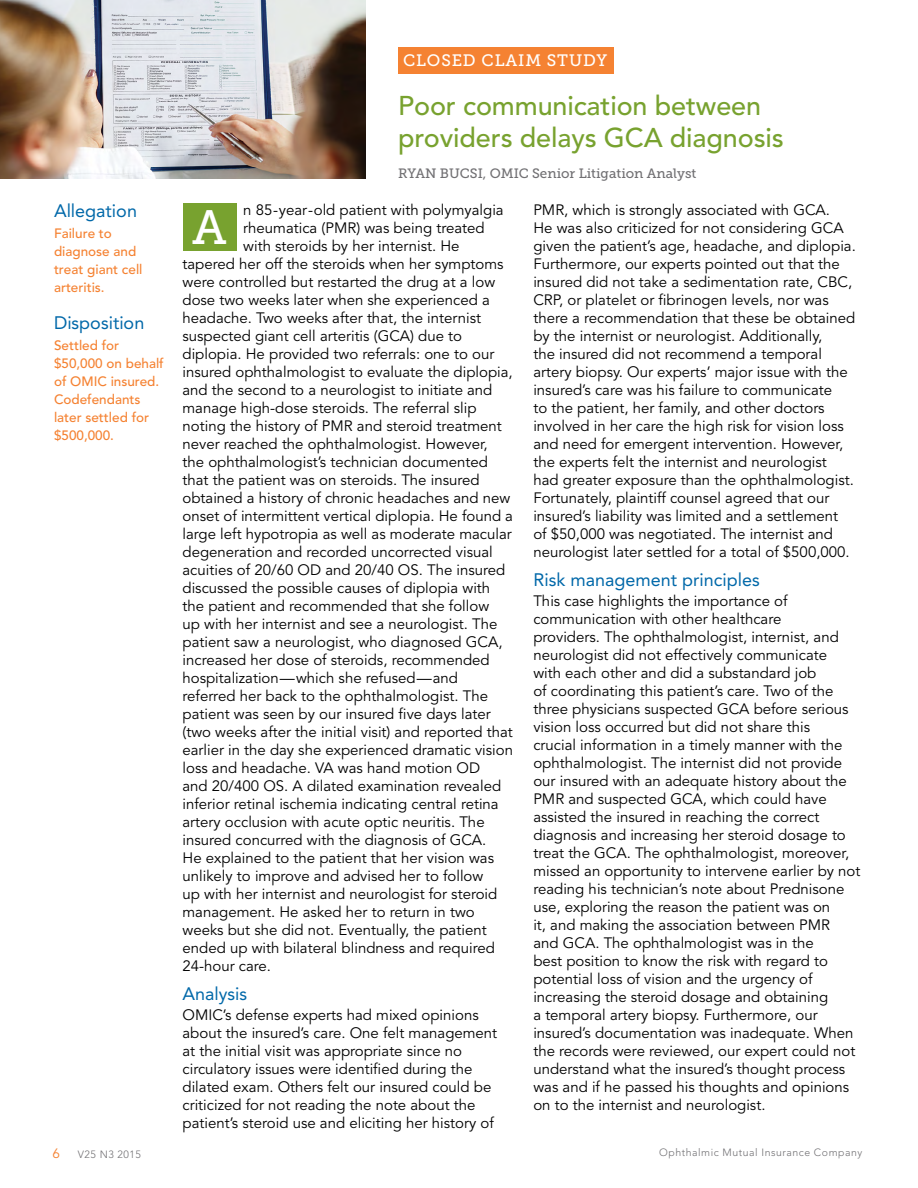
<style>
.page{position:relative;width:918px;height:1188px;background:#fff}
.page>*{position:absolute;margin:0;border:0;box-sizing:border-box;transform-origin:0 0}
.t1{font:48px "Museo Slab 500";color:#fff}
.t2{font:500 27px/31.5px "Avenir LT Std";letter-spacing:-.005em;color:#78a22f}
.t3{font:18px "Avenir LT Std";color:#0068a9}
.t4{font:16.5px "Museo Slab 500";letter-spacing:.05em;color:#fff}
.t5{font:15px/18px "Avenir LT Std";color:#000}
.t6{font:500 13.5px/18px "Avenir LT Std";color:#f58232}
.t7{font:13.5px "Museo Slab 500";color:#717073}
.t8{font:13.5px "Avenir LT Std";color:#f58232}
.t9{font:300 10.5px "Avenir LT Std";letter-spacing:.05em;color:#717073}
</style>
<div class="page">
<div style="left:398px;top:47px;width:216px;height:27px;background:#f58232"></div>
<div style="left:183px;top:203px;width:54px;height:47px;background:#78a22f"></div>
<img style="left:0;top:0;width:365px;height:178px">
<p class="t3" style="left:54px;top:200px;width:85px">Allegation</p>
<p class="t6" style="left:54px;top:224px;width:90px">Failure to diagnose and treat giant cell arteritis.</p>
<p class="t3" style="left:54px;top:312px;width:92px">Disposition</p>
<p class="t6" style="left:54px;top:336px;width:111px">Settled for $50,000 on behalf of OMIC insured.<br>Codefendants later settled for $500,000.</p>
<p class="t4" style="left:403px;top:51px;width:206px">CLOSED CLAIM STUDY</p>
<h2 class="t2" style="left:398px;top:91px;width:387px">Poor communication between providers delays GCA diagnosis</h2>
<p class="t7" style="left:398px;top:166px;width:300px">RYAN BUCSI, OMIC Senior Litigation Analyst</p>
<p class="t5" style="left:243px;top:201px;width:262px">n 85-year-old patient with polymyalgia</p>
<p class="t5" style="left:243px;top:219px;width:243px">rheumatica (PMR) was being treated</p>
<p class="t5" style="left:243px;top:237px;width:218px">with steroids by her internist. He</p>
<p class="t5" style="left:183px;top:255px;width:323px">tapered her off the steroids when her symptoms</p>
<p class="t5" style="left:183px;top:273px;width:314px">were controlled but restarted the drug at a low</p>
<p class="t5" style="left:183px;top:291px;width:309px">dose two weeks later when she experienced a</p>
<p class="t5" style="left:183px;top:309px;width:300px">headache. Two weeks after that, the internist</p>
<p class="t5" style="left:183px;top:327px;width:281px">suspected giant cell arteritis (GCA) due to</p>
<p class="t5" style="left:183px;top:345px;width:313px">diplopia. He provided two referrals: one to our</p>
<p class="t5" style="left:183px;top:363px;width:332px">insured ophthalmologist to evaluate the diplopia,</p>
<p class="t5" style="left:183px;top:381px;width:311px">and the second to a neurologist to initiate and</p>
<p class="t5" style="left:183px;top:399px;width:296px">manage high-dose steroids. The referral slip</p>
<p class="t5" style="left:183px;top:417px;width:321px">noting the history of PMR and steroid treatment</p>
<p class="t5" style="left:183px;top:435px;width:307px">never reached the ophthalmologist. However,</p>
<p class="t5" style="left:183px;top:453px;width:307px">the ophthalmologist’s technician documented</p>
<p class="t5" style="left:183px;top:471px;width:299px">that the patient was on steroids. The insured</p>
<p class="t5" style="left:183px;top:489px;width:329px">obtained a history of chronic headaches and new</p>
<p class="t5" style="left:183px;top:507px;width:332px">onset of intermittent vertical diplopia. He found a</p>
<p class="t5" style="left:183px;top:525px;width:331px">large left hypotropia as well as moderate macular</p>
<p class="t5" style="left:183px;top:543px;width:312px">degeneration and recorded uncorrected visual</p>
<p class="t5" style="left:183px;top:561px;width:324px">acuities of 20/60 OD and 20/40 OS. The insured</p>
<p class="t5" style="left:183px;top:579px;width:309px">discussed the possible causes of diplopia with</p>
<p class="t5" style="left:183px;top:597px;width:308px">the patient and recommended that she follow</p>
<p class="t5" style="left:183px;top:615px;width:316px">up with her internist and see a neurologist. The</p>
<p class="t5" style="left:183px;top:633px;width:322px">patient saw a neurologist, who diagnosed GCA,</p>
<p class="t5" style="left:183px;top:651px;width:309px">increased her dose of steroids, recommended</p>
<p class="t5" style="left:183px;top:669px;width:277px">hospitalization—which she refused—and</p>
<p class="t5" style="left:183px;top:687px;width:307px">referred her back to the ophthalmologist. The</p>
<p class="t5" style="left:183px;top:705px;width:310px">patient was seen by our insured five days later</p>
<p class="t5" style="left:183px;top:723px;width:332px">(two weeks after the initial visit) and reported that</p>
<p class="t5" style="left:183px;top:741px;width:332px">earlier in the day she experienced dramatic vision</p>
<p class="t5" style="left:183px;top:759px;width:299px">loss and headache. VA was hand motion OD</p>
<p class="t5" style="left:183px;top:777px;width:320px">and 20/400 OS. A dilated examination revealed</p>
<p class="t5" style="left:183px;top:795px;width:318px">inferior retinal ischemia indicating central retina</p>
<p class="t5" style="left:183px;top:813px;width:304px">artery occlusion with acute optic neuritis. The</p>
<p class="t5" style="left:183px;top:831px;width:305px">insured concurred with the diagnosis of GCA.</p>
<p class="t5" style="left:183px;top:849px;width:313px">He explained to the patient that her vision was</p>
<p class="t5" style="left:183px;top:867px;width:302px">unlikely to improve and advised her to follow</p>
<p class="t5" style="left:183px;top:885px;width:316px">up with her internist and neurologist for steroid</p>
<p class="t5" style="left:183px;top:903px;width:294px">management. He asked her to return in two</p>
<p class="t5" style="left:183px;top:921px;width:306px">weeks but she did not. Eventually, the patient</p>
<p class="t5" style="left:183px;top:939px;width:314px">ended up with bilateral blindness and required</p>
<p class="t5" style="left:183px;top:957px;width:90px">24-hour care.</p>
<p class="t3" style="left:183px;top:983px;width:66px">Analysis</p>
<p class="t5" style="left:183px;top:1006px;width:316px">OMIC’s defense experts had mixed opinions about the insured’s care. One felt management at the initial visit was appropriate since no circulatory issues were identified during the dilated exam. Others felt our insured could be criticized for not reading the note about the patient’s steroid use and eliciting her history of</p>
<p class="t5" style="left:533px;top:201px;width:324px">PMR, which is strongly associated with GCA.<br>He was also criticized for not considering GCA given the patient’s age, headache, and diplopia.<br>Furthermore, our experts pointed out that the insured did not take a sedimentation rate, CBC, CRP, or platelet or fibrinogen levels, nor was there a recommendation that these be obtained by the internist or neurologist. Additionally,<br>the insured did not recommend a temporal artery biopsy. Our experts’ major issue with the insured’s care was his failure to communicate<br>to the patient, her family, and other doctors involved in her care the high risk for vision loss and need for emergent intervention. However, the experts felt the internist and neurologist<br>had greater exposure than the ophthalmologist.<br>Fortunately, plaintiff counsel agreed that our insured’s liability was limited and a settlement<br>of $50,000 was negotiated. The internist and neurologist later settled for a total of $500,000.</p>
<p class="t3" style="left:533px;top:569px;width:228px">Risk management principles</p>
<p class="t5" style="left:533px;top:592px;width:329px">This case highlights the importance of communication with other healthcare<br>providers. The ophthalmologist, internist, and neurologist did not effectively communicate<br>with each other and did a substandard job<br>of coordinating this patient’s care. Two of the three physicians suspected GCA before serious vision loss occurred but did not share this<br>crucial information in a timely manner with the ophthalmologist. The internist did not provide our insured with an adequate history about the PMR and suspected GCA, which could have assisted the insured in reaching the correct diagnosis and increasing her steroid dosage to treat the GCA. The ophthalmologist, moreover, missed an opportunity to intervene earlier by not reading his technician’s note about Prednisone use, exploring the reason the patient was on<br>it, and making the association between PMR<br>and GCA. The ophthalmologist was in the<br>best position to know the risk with regard to potential loss of vision and the urgency of increasing the steroid dosage and obtaining<br>a temporal artery biopsy. Furthermore, our insured’s documentation was inadequate. When the records were reviewed, our expert could not understand what the insured’s thought process was and if he passed his thoughts and opinions on to the internist and neurologist.</p>
<h1 class="t1" style="left:192px;top:201px;width:36px">A</h1>
<p class="t8" style="left:52px;top:1146px;width:9px">6</p>
<p class="t9" style="left:78px;top:1149px;width:65px">V25 N3 2015</p>
<p class="t9" style="left:659px;top:1146px;width:205px">Ophthalmic Mutual Insurance Company</p>
</div>
